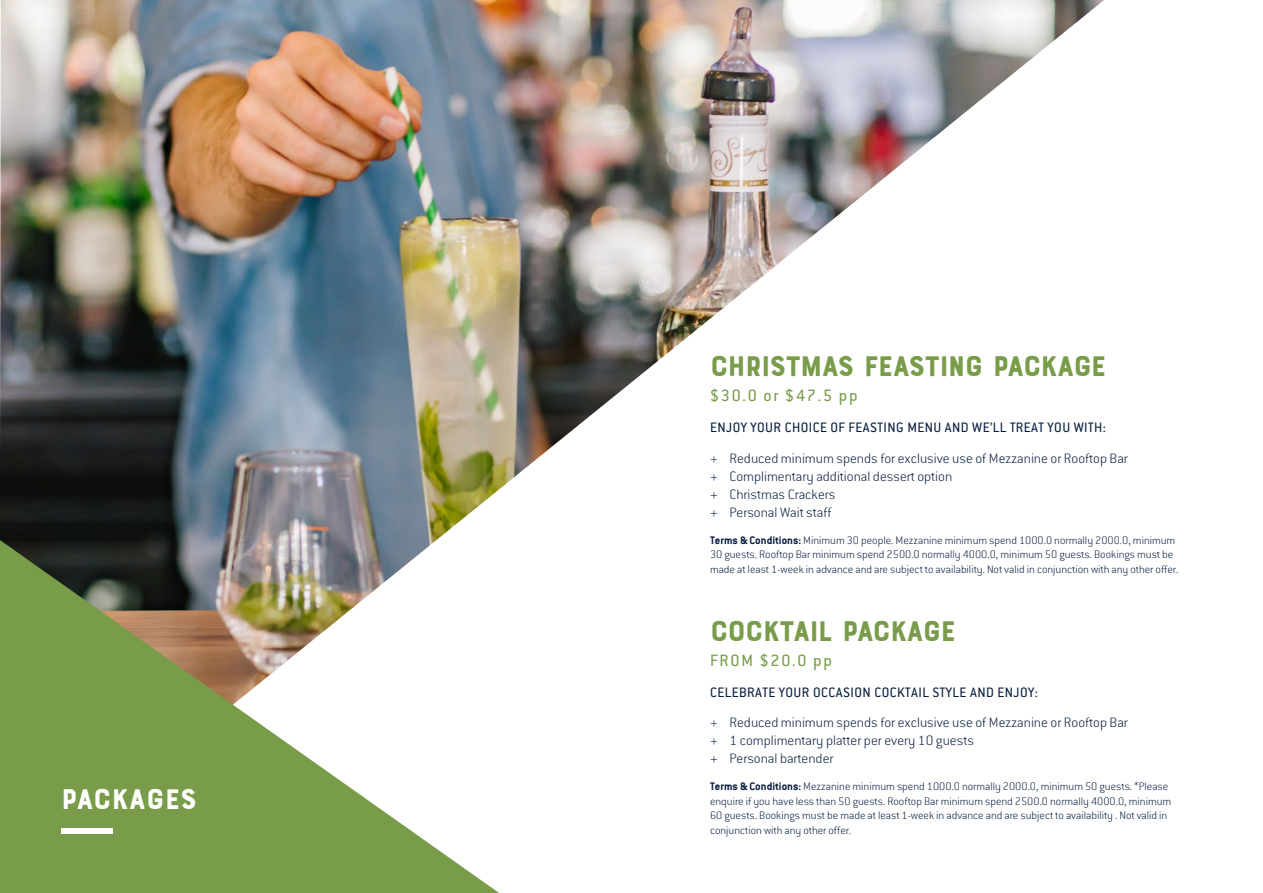
<style>
.page{position:relative;width:1263px;height:893px;background:#fff}
.page>*{position:absolute;margin:0;border:0;box-sizing:border-box;transform-origin:0 0}
.t1{font:30px "Bourton Base";letter-spacing:-.03em;color:#789c49}
.t2{font:30px "Bourton Base";color:#fff}
.t3{font:18px "Conduit ITC";letter-spacing:.1em;color:#789c49}
.t4{font:200 15px/18px "Conduit ITC";color:#081d3e}
.t5{font:15px "Conduit ITC";letter-spacing:.03em;color:#081d3e}
.t6{font:200 12px/14.4px "Conduit ITC";color:#081d3e}
.s1{font-weight:700}
</style>
<div class="page">
<img style="left:0;top:0;width:1104px;height:540px">
<svg style="left:0;top:540px;width:499px;height:353px;fill:#789c49"></svg>
<div style="left:61px;top:829px;width:51px;height:5px;background:#fff"></div>
<p class="t2" style="left:61px;top:780px;width:137px">PACKAGES</p>
<p class="t1" style="left:710px;top:348px;width:398px">CHRISTMAS FEASTING PACKAGE</p>
<p class="t3" style="left:710px;top:385px;width:149px">$30.0 or $47.5 pp</p>
<p class="t5" style="left:710px;top:418px;width:397px">ENJOY YOUR CHOICE OF FEASTING MENU AND WE’LL TREAT YOU WITH:</p>
<p class="t4" style="left:710px;top:449px;width:419px">+ Reduced minimum spends for exclusive use of Mezzanine or Rooftop Bar + Complimentary additional dessert option<br>+ Christmas Crackers<br>+ Personal Wait staff</p>
<p class="t6" style="left:710px;top:533px;width:470px"><span class="s1">Terms &amp; Conditions:</span> Minimum 30 people. Mezzanine minimum spend 1000.0 normally 2000.0, minimum<br>30 guests. Rooftop Bar minimum spend 2500.0 normally 4000.0, minimum 50 guests. Bookings must be made at least 1-week in advance and are subject to availability. Not valid in conjunction with any other offer.</p>
<p class="t1" style="left:710px;top:612px;width:248px">COCKTAIL PACKAGE</p>
<p class="t3" style="left:710px;top:649px;width:124px">FROM $20.0 pp</p>
<p class="t5" style="left:710px;top:683px;width:329px">CELEBRATE YOUR OCCASION COCKTAIL STYLE AND ENJOY:</p>
<p class="t4" style="left:710px;top:713px;width:419px">+ Reduced minimum spends for exclusive use of Mezzanine or Rooftop Bar + 1 complimentary platter per every 10 guests<br>+ Personal bartender</p>
<p class="t6" style="left:710px;top:779px;width:463px"><span class="s1">Terms &amp; Conditions:</span> Mezzanine minimum spend 1000.0 normally 2000.0, minimum 50 guests. *Please enquire if you have less than 50 guests. Rooftop Bar minimum spend 2500.0 normally 4000.0, minimum 60 guests. Bookings must be made at least 1-week in advance and are subject to availability . Not valid in conjunction with any other offer.</p>
</div>
